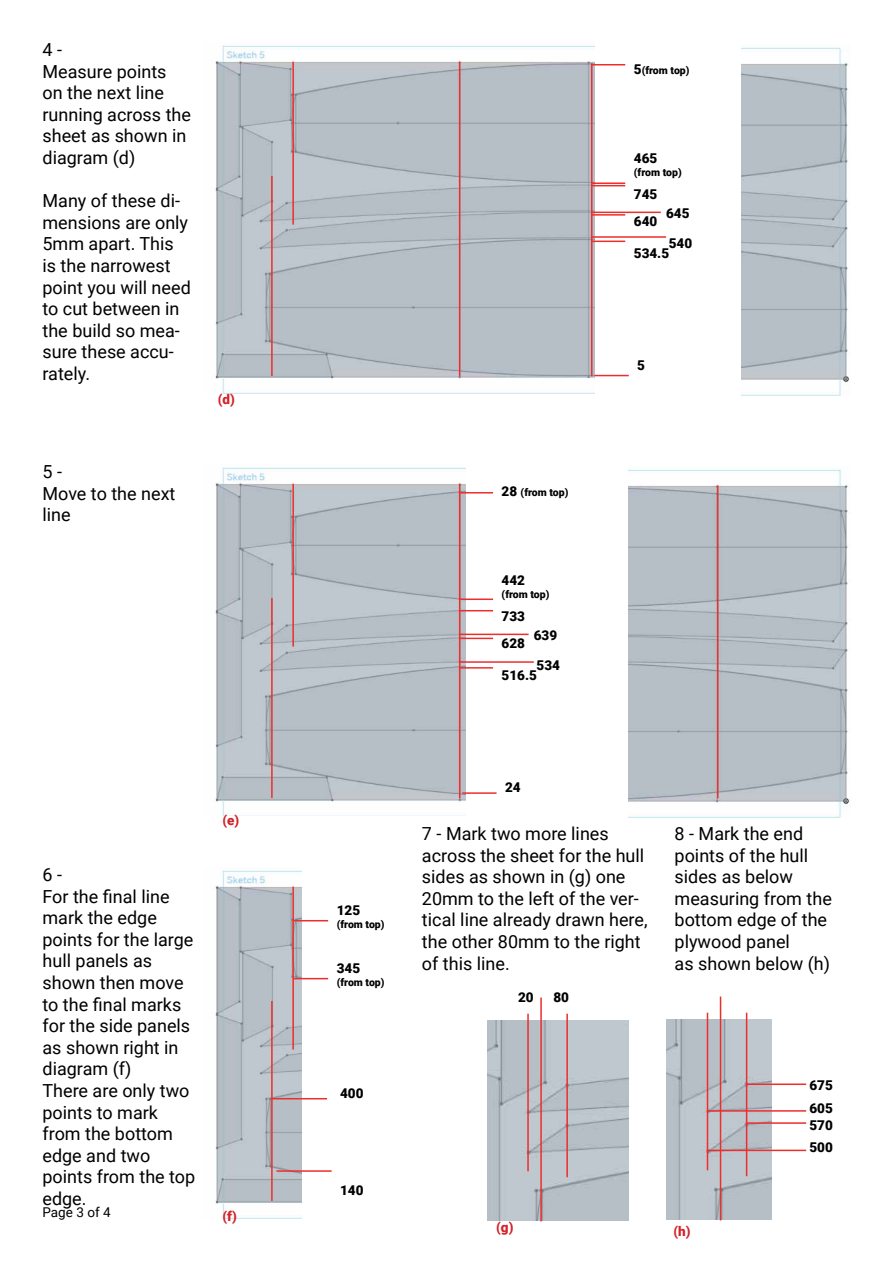
<style>
.page{position:relative;width:893px;height:1263px;background:#fff}
.page>*{position:absolute;margin:0;border:0;box-sizing:border-box;transform-origin:0 0}
.t1{font:18px/21.6px "Roboto";color:#000}
.t2{font:900 13.5px "Roboto";color:#000}
.t3{font:900 13.5px "Roboto";color:#d2232a}
.t4{font:13.5px "Roboto";color:#000}
.t5{font:900 10.5px "Roboto";color:#000}
.s1{font-size:13.5px}
</style>
<div class="page">
<img style="left:667px;top:1020px;width:105px;height:200px">
<img style="left:487px;top:1021px;width:142px;height:200px">
<img style="left:741px;top:47px;width:109px;height:348px">
<img style="left:215px;top:45px;width:379px;height:349px">
<hr style="left:591px;top:63px;width:1px;height:313px;background:#ee2d2d">
<hr style="left:459px;top:62px;width:1px;height:314px;background:#ee2d2d">
<hr style="left:292px;top:62px;width:2px;height:163px;background:#ee2d2d">
<hr style="left:271px;top:176px;width:2px;height:200px;background:#ee2d2d">
<hr style="left:594px;top:375px;width:35px;height:1px;background:#ee2d2d">
<hr style="left:591px;top:241px;width:34px;height:1px;background:#ee2d2d">
<hr style="left:591px;top:236px;width:75px;height:2px;background:#ee2d2d">
<hr style="left:591px;top:214px;width:34px;height:2px;background:#ee2d2d">
<hr style="left:591px;top:212px;width:70px;height:1px;background:#ee2d2d">
<hr style="left:591px;top:185px;width:34px;height:1px;background:#ee2d2d">
<hr style="left:591px;top:182px;width:34px;height:2px;background:#ee2d2d">
<hr style="left:591px;top:64px;width:34px;height:1px;background:#ee2d2d">
<img style="left:629px;top:469px;width:221px;height:348px">
<img style="left:215px;top:467px;width:251px;height:349px">
<hr style="left:717px;top:485px;width:1px;height:313px;background:#ee2d2d">
<hr style="left:459px;top:484px;width:1px;height:314px;background:#ee2d2d">
<hr style="left:292px;top:484px;width:2px;height:163px;background:#ee2d2d">
<hr style="left:271px;top:598px;width:2px;height:200px;background:#ee2d2d">
<hr style="left:462px;top:792px;width:35px;height:2px;background:#ee2d2d">
<hr style="left:459px;top:667px;width:34px;height:2px;background:#ee2d2d">
<hr style="left:459px;top:661px;width:75px;height:2px;background:#ee2d2d">
<hr style="left:459px;top:638px;width:34px;height:1px;background:#ee2d2d">
<hr style="left:459px;top:634px;width:70px;height:1px;background:#ee2d2d">
<hr style="left:459px;top:610px;width:34px;height:1px;background:#ee2d2d">
<hr style="left:459px;top:598px;width:34px;height:2px;background:#ee2d2d">
<hr style="left:459px;top:492px;width:34px;height:1px;background:#ee2d2d">
<img style="left:215px;top:870px;width:87px;height:349px">
<hr style="left:540px;top:997px;width:2px;height:224px;background:#ee2d2d">
<hr style="left:292px;top:886px;width:2px;height:163px;background:#ee2d2d">
<hr style="left:271px;top:1001px;width:2px;height:200px;background:#ee2d2d">
<hr style="left:276px;top:1170px;width:56px;height:2px;background:#ee2d2d">
<hr style="left:272px;top:1098px;width:55px;height:1px;background:#ee2d2d">
<hr style="left:707px;top:1150px;width:99px;height:1px;background:#ee2d2d">
<hr style="left:746px;top:1122px;width:60px;height:2px;background:#ee2d2d">
<hr style="left:707px;top:1110px;width:99px;height:2px;background:#ee2d2d">
<hr style="left:747px;top:1083px;width:59px;height:2px;background:#ee2d2d">
<hr style="left:294px;top:978px;width:34px;height:1px;background:#ee2d2d">
<hr style="left:294px;top:920px;width:34px;height:1px;background:#ee2d2d">
<hr style="left:527px;top:1014px;width:2px;height:157px;background:#ee2d2d">
<hr style="left:566px;top:1014px;width:2px;height:163px;background:#ee2d2d">
<hr style="left:720px;top:996px;width:1px;height:224px;background:#ee2d2d">
<hr style="left:707px;top:1013px;width:1px;height:157px;background:#ee2d2d">
<hr style="left:746px;top:1013px;width:1px;height:163px;background:#ee2d2d">
<p class="t1" style="left:43px;top:38px;width:150px">4 -<br>Measure points on the next line running across the sheet as shown in diagram (d)</p>
<p class="t1" style="left:43px;top:189px;width:150px">Many of these di&shy;mensions are only<br>5mm apart. This is the narrowest point you will need to cut between in the build so mea&shy;sure these accu&shy;rately.</p>
<p class="t1" style="left:43px;top:460px;width:134px">5 -<br>Move to the next line</p>
<p class="t3" style="left:218px;top:390px;width:19px">(d)</p>
<p class="t1" style="left:43px;top:863px;width:154px">6 -<br>For the final line mark the edge points for the large hull panels as shown then move to the final marks for the side panels as shown right in diagram (f)<br>There are only two points to mark from the bottom edge and two points from the top edge.</p>
<p class="t4" style="left:43px;top:1202px;width:70px">Page 3 of 4</p>
<p class="t3" style="left:222px;top:811px;width:18px">(e)</p>
<p class="t3" style="left:222px;top:1206px;width:16px">(f)</p>
<p class="t5" style="left:634px;top:63px;width:57px"><span class="s1">5</span>(from top)</p>
<p class="t2" style="left:634px;top:149px;width:25px">465</p>
<p class="t5" style="left:634px;top:165px;width:49px">(from top)</p>
<p class="t2" style="left:634px;top:185px;width:25px">745</p>
<p class="t2" style="left:634px;top:211px;width:25px">640</p>
<p class="t2" style="left:666px;top:204px;width:25px">645</p>
<p class="t2" style="left:669px;top:234px;width:25px">540</p>
<p class="t2" style="left:634px;top:244px;width:37px">534.5</p>
<p class="t2" style="left:637px;top:355px;width:9px">5</p>
<p class="t5" style="left:502px;top:485px;width:68px"><span class="s1">28</span> (from top)</p>
<p class="t2" style="left:502px;top:571px;width:25px">442</p>
<p class="t5" style="left:502px;top:587px;width:49px">(from top)</p>
<p class="t2" style="left:502px;top:607px;width:25px">733</p>
<p class="t2" style="left:502px;top:633px;width:25px">628</p>
<p class="t2" style="left:534px;top:626px;width:25px">639</p>
<p class="t2" style="left:536px;top:655px;width:25px">534</p>
<p class="t2" style="left:502px;top:666px;width:37px">516.5</p>
<p class="t2" style="left:337px;top:901px;width:25px">125</p>
<p class="t5" style="left:337px;top:917px;width:49px">(from top)</p>
<p class="t2" style="left:337px;top:959px;width:25px">345</p>
<p class="t5" style="left:337px;top:975px;width:49px">(from top)</p>
<p class="t2" style="left:340px;top:1084px;width:25px">400</p>
<p class="t2" style="left:340px;top:1180px;width:25px">140</p>
<p class="t2" style="left:505px;top:777px;width:17px">24</p>
<p class="t1" style="left:422px;top:822px;width:227px">7 - Mark two more lines across the sheet for the hull sides as shown in (g) one<br>20mm to the left of the ver&shy;tical line already drawn here, the other 80mm to the right of this line.</p>
<p class="t1" style="left:675px;top:822px;width:159px">8 - Mark the end points of the hull sides as below measuring from the bottom edge of the plywood panel<br>as shown below (h)</p>
<p class="t2" style="left:518px;top:988px;width:17px">20</p>
<p class="t2" style="left:553px;top:988px;width:17px">80</p>
<p class="t3" style="left:496px;top:1217px;width:19px">(g)</p>
<p class="t3" style="left:673px;top:1222px;width:19px">(h)</p>
<p class="t2" style="left:809px;top:1076px;width:25px">675</p>
<p class="t2" style="left:809px;top:1099px;width:25px">605</p>
<p class="t2" style="left:809px;top:1116px;width:25px">570</p>
<p class="t2" style="left:809px;top:1137px;width:25px">500</p>
</div>
